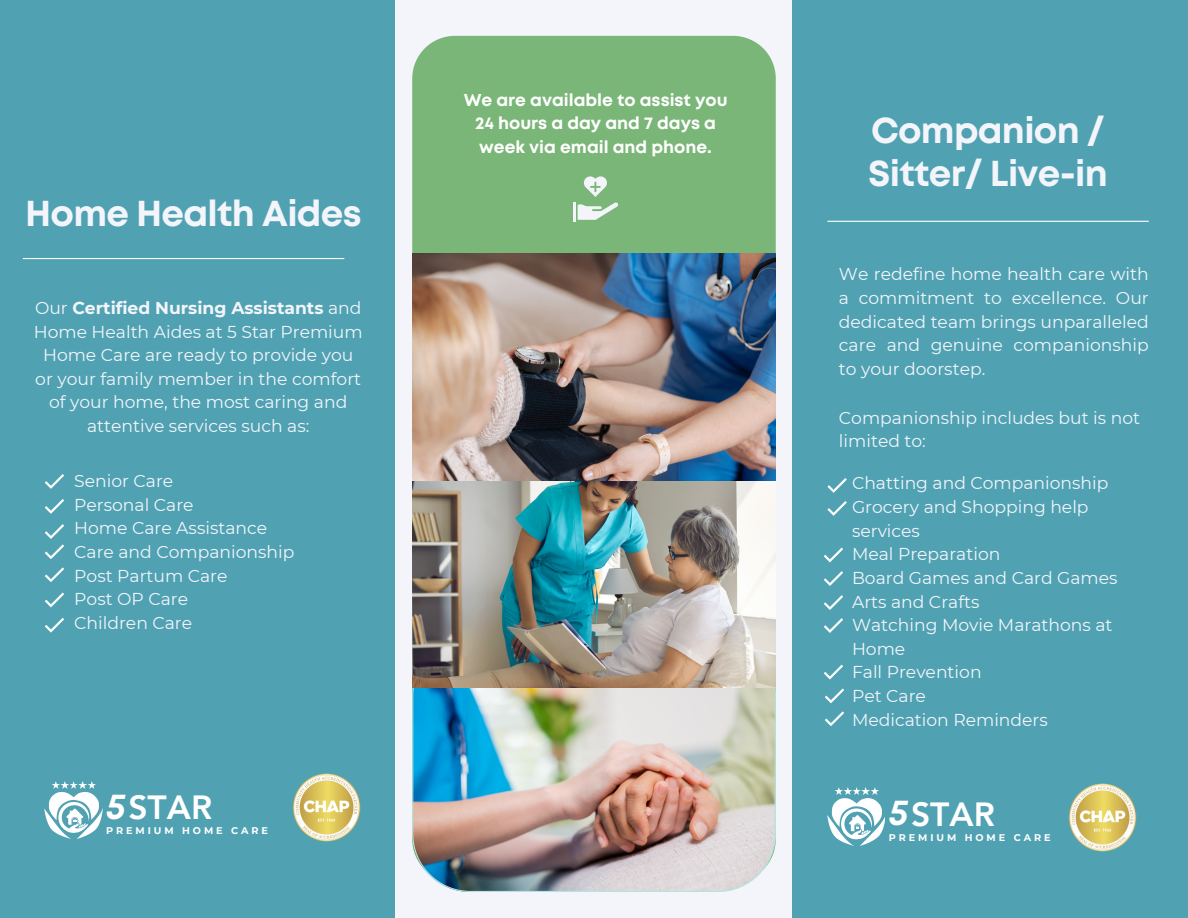
<style>
.page{position:relative;width:1188px;height:918px;background:#50a2b3}
.page>*{position:absolute;margin:0;border:0;box-sizing:border-box;transform-origin:0 0}
.t1{font:700 36px/42.8px "Mont";letter-spacing:-.02em;color:#f3f5fb}
.t2{font:800 33.45px "Avenir LT Pro";color:#fff}
.t3{font:17.25px/23.7px "Montserrat";color:#f3f5fb;text-align:center}
.t4{font:700 17.25px/23.7px "Mont";color:#fff;text-align:center}
.t5{font:700 9.75px "Montserrat";letter-spacing:.3em;color:#fff}
.s1{font-weight:700}
.s2{font-family:"Mont";font-weight:700;font-style:italic;font-size:36.45px}
</style>
<div class="page">
<div style="left:396px;top:0;width:396px;height:918px;background:#f3f5fb"></div>
<hr style="left:23px;top:258px;width:321px;height:1px;background:#fff">
<svg style="left:45px;top:474px;width:19px;height:15px"></svg>
<svg style="left:45px;top:499px;width:19px;height:15px"></svg>
<svg style="left:45px;top:524px;width:19px;height:35px"></svg>
<svg style="left:45px;top:567px;width:19px;height:15px"></svg>
<svg style="left:45px;top:593px;width:19px;height:14px"></svg>
<svg style="left:45px;top:618px;width:19px;height:14px"></svg>
<div style="left:412px;top:36px;width:364px;height:218px;background:#7ab677"></div>
<img style="left:412px;top:688px;width:364px;height:204px">
<img style="left:412px;top:480px;width:364px;height:208px">
<img style="left:412px;top:254px;width:364px;height:226px">
<img style="left:45px;top:781px;width:57px;height:58px">
<svg style="left:58px;top:802px;width:31px;height:31px"></svg>
<hr style="left:827px;top:221px;width:322px;height:1px;background:#fff">
<svg style="left:827px;top:478px;width:20px;height:15px"></svg>
<svg style="left:827px;top:501px;width:20px;height:15px"></svg>
<svg style="left:824px;top:548px;width:19px;height:14px"></svg>
<svg style="left:824px;top:571px;width:19px;height:15px"></svg>
<svg style="left:824px;top:595px;width:19px;height:15px"></svg>
<svg style="left:824px;top:618px;width:19px;height:15px"></svg>
<svg style="left:824px;top:665px;width:19px;height:14px"></svg>
<svg style="left:825px;top:688px;width:19px;height:15px"></svg>
<svg style="left:825px;top:711px;width:19px;height:15px"></svg>
<svg style="left:578px;top:176px;width:40px;height:44px"></svg>
<hr style="left:573px;top:202px;width:3px;height:20px;background:#f3f5fb">
<img style="left:827px;top:788px;width:58px;height:57px">
<svg style="left:841px;top:808px;width:31px;height:31px"></svg>
<img style="left:292px;top:773px;width:69px;height:69px">
<img style="left:1068px;top:783px;width:69px;height:69px">
<p class="t1" style="left:25px;top:195px;width:338px">Home Health Aides</p>
<p class="t3" style="left:34px;top:296px;width:330px">Our <span class="s1">Certified Nursing Assistants</span> and Home Health Aides at 5 Star Premium Home Care are ready to provide you or your family member in the comfort of your home, the most caring and attentive services such as:</p>
<p class="t3" style="left:74px;top:469px;width:101px">Senior Care</p>
<p class="t3" style="left:74px;top:493px;width:121px">Personal Care</p>
<p class="t3" style="left:74px;top:516px;width:194px">Home Care Assistance</p>
<p class="t3" style="left:74px;top:540px;width:222px">Care and Companionship</p>
<p class="t3" style="left:74px;top:564px;width:155px">Post Partum Care</p>
<p class="t3" style="left:74px;top:587px;width:115px">Post OP Care</p>
<p class="t3" style="left:74px;top:611px;width:119px">Children Care</p>
<p class="t2" style="left:106px;top:794px;width:108px"><span class="s2">5</span>STAR</p>
<p class="t5" style="left:106px;top:825px;width:163px">PREMIUM HOME CARE</p>
<p class="t4" style="left:464px;top:89px;width:265px">We are available to assist you<br>24 hours a day and 7 days a week via email and phone.</p>
<p class="t1" style="left:868px;top:112px;width:241px">Companion /<br>Sitter/ Live-in</p>
<p class="t3" style="left:839px;top:262px;width:311px;text-align:justify">We redefine home health care with a commitment to excellence. Our dedicated team brings unparalleled care and genuine companionship to your doorstep.</p>
<p class="t3" style="left:839px;top:406px;width:303px;text-align:left">Companionship includes but is not limited to:</p>
<p class="t3" style="left:852px;top:471px;width:258px">Chatting and Companionship</p>
<p class="t3" style="left:852px;top:495px;width:238px">Grocery and Shopping help</p>
<p class="t3" style="left:852px;top:519px;width:70px">services</p>
<p class="t3" style="left:852px;top:542px;width:150px">Meal Preparation</p>
<p class="t3" style="left:852px;top:566px;width:267px">Board Games and Card Games</p>
<p class="t3" style="left:852px;top:590px;width:129px">Arts and Crafts</p>
<p class="t3" style="left:852px;top:613px;width:262px">Watching Movie Marathons at</p>
<p class="t3" style="left:852px;top:637px;width:55px">Home</p>
<p class="t3" style="left:852px;top:660px;width:131px">Fall Prevention</p>
<p class="t3" style="left:852px;top:684px;width:75px">Pet Care</p>
<p class="t3" style="left:852px;top:708px;width:197px">Medication Reminders</p>
<p class="t2" style="left:889px;top:800px;width:108px"><span class="s2">5</span>STAR</p>
<p class="t5" style="left:889px;top:831px;width:163px">PREMIUM HOME CARE</p>
</div>
